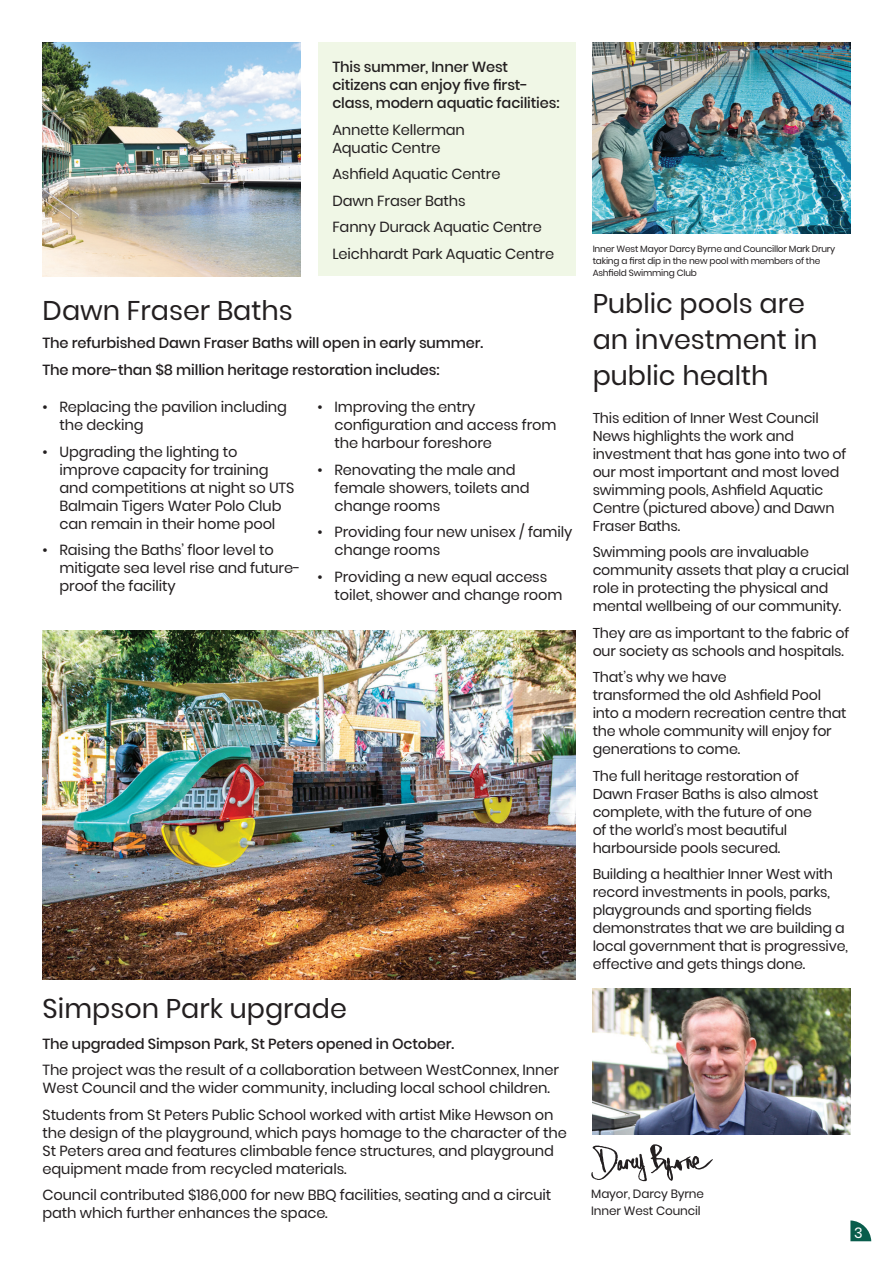
<style>
.page{position:relative;width:893px;height:1263px;background:#fff}
.page>*{position:absolute;margin:0;border:0;box-sizing:border-box;transform-origin:0 0}
.t1{font:27px/36px "Poppins";color:#231f20}
.t2{font:14.7px/18px "Poppins";letter-spacing:-.01em;color:#231f20}
.t3{font:500 14.7px/18px "Poppins";letter-spacing:-.01em;color:#231f20}
.t4{font:14.7px "Poppins";color:#fff}
.t5{font:14.25px/18px "Poppins";letter-spacing:-.015em;color:#231f20}
.t6{font:12px/16.5px "Poppins";letter-spacing:-.01em;color:#231f20}
.t7{font:9px/12px "Poppins";letter-spacing:-.02em;color:#231f20}
</style>
<div class="page">
<svg style="left:591px;top:1144px;width:122px;height:37px"></svg>
<img style="left:593px;top:989px;width:257px;height:145px">
<img style="left:43px;top:43px;width:257px;height:234px">
<img style="left:592px;top:43px;width:258px;height:190px">
<svg style="left:850px;top:1220px;width:21px;height:21px"></svg>
<div style="left:317px;top:43px;width:258px;height:233px;background:#f0f7e6"></div>
<img style="left:43px;top:631px;width:532px;height:348px">
<p class="t3" style="left:332px;top:58px;width:229px">This summer, Inner West citizens can enjoy five first&shy;class, modern aquatic facilities:</p>
<p class="t2" style="left:332px;top:120px;width:134px">Annette Kellerman<br>Aquatic Centre</p>
<p class="t2" style="left:332px;top:165px;width:170px">Ashfield Aquatic Centre</p>
<p class="t2" style="left:332px;top:191px;width:135px">Dawn Fraser Baths</p>
<p class="t2" style="left:332px;top:218px;width:211px">Fanny Durack Aquatic Centre</p>
<p class="t2" style="left:332px;top:244px;width:223px">Leichhardt Park Aquatic Centre</p>
<p class="t7" style="left:593px;top:243px;width:244px">Inner West Mayor Darcy Byrne and Councillor Mark Drury taking a first dip in the new pool with members of the<br>Ashfield Swimming Club</p>
<p class="t1" style="left:43px;top:292px;width:252px">Dawn Fraser Baths</p>
<p class="t3" style="left:43px;top:334px;width:442px">The refurbished Dawn Fraser Baths will open in early summer.</p>
<p class="t3" style="left:43px;top:361px;width:398px">The more-than $8 million heritage restoration includes:</p>
<p class="t2" style="left:60px;top:398px;width:229px;text-indent:-17px">• Replacing the pavilion including the decking</p>
<p class="t2" style="left:60px;top:442px;width:236px;text-indent:-17px">• Upgrading the lighting to improve capacity for training and competitions at night so UTS<br>Balmain Tigers Water Polo Club can remain in their home pool</p>
<p class="t2" style="left:60px;top:541px;width:242px;text-indent:-17px">• Raising the Baths’ floor level to mitigate sea level rise and future&shy;proof the facility</p>
<p class="t2" style="left:334px;top:398px;width:223px;text-indent:-17px">• Improving the entry configuration and access from the harbour foreshore</p>
<p class="t2" style="left:334px;top:460px;width:197px;text-indent:-17px">• Renovating the male and female showers, toilets and change rooms</p>
<p class="t2" style="left:334px;top:523px;width:239px;text-indent:-17px">• Providing four new unisex / family change rooms</p>
<p class="t2" style="left:334px;top:567px;width:229px;text-indent:-17px">• Providing a new equal access toilet, shower and change room</p>
<p class="t1" style="left:43px;top:991px;width:306px">Simpson Park upgrade</p>
<p class="t3" style="left:43px;top:1034px;width:413px">The upgraded Simpson Park, St Peters opened in October.</p>
<p class="t2" style="left:43px;top:1061px;width:518px">The project was the result of a collaboration between WestConnex, Inner<br>West Council and the wider community, including local school children.</p>
<p class="t2" style="left:43px;top:1105px;width:526px">Students from St Peters Public School worked with artist Mike Hewson on the design of the playground, which pays homage to the character of the St Peters area and features climbable fence structures, and playground equipment made from recycled materials.</p>
<p class="t2" style="left:43px;top:1186px;width:510px">Council contributed $186,000 for new BBQ facilities, seating and a circuit path which further enhances the space.</p>
<p class="t1" style="left:593px;top:286px;width:226px">Public pools are an investment in public health</p>
<p class="t5" style="left:593px;top:409px;width:255px">This edition of Inner West Council<br>News highlights the work and investment that has gone into two of our most important and most loved swimming pools, Ashfield Aquatic<br>Centre (pictured above) and Dawn<br>Fraser Baths.</p>
<p class="t5" style="left:593px;top:543px;width:258px">Swimming pools are invaluable community assets that play a crucial role in protecting the physical and mental wellbeing of our community.</p>
<p class="t5" style="left:593px;top:624px;width:258px">They are as important to the fabric of our society as schools and hospitals.</p>
<p class="t5" style="left:593px;top:668px;width:255px">That’s why we have<br>transformed the old Ashfield Pool into a modern recreation centre that the whole community will enjoy for generations to come.</p>
<p class="t5" style="left:593px;top:767px;width:227px">The full heritage restoration of<br>Dawn Fraser Baths is also almost complete, with the future of one of the world’s most beautiful harbourside pools secured.</p>
<p class="t5" style="left:593px;top:865px;width:257px">Building a healthier Inner West with record investments in pools, parks, playgrounds and sporting fields demonstrates that we are building a local government that is progressive, effective and gets things done.</p>
<p class="t6" style="left:591px;top:1186px;width:114px">Mayor, Darcy Byrne<br>Inner West Council</p>
<p class="t4" style="left:854px;top:1224px;width:10px">3</p>
</div>
